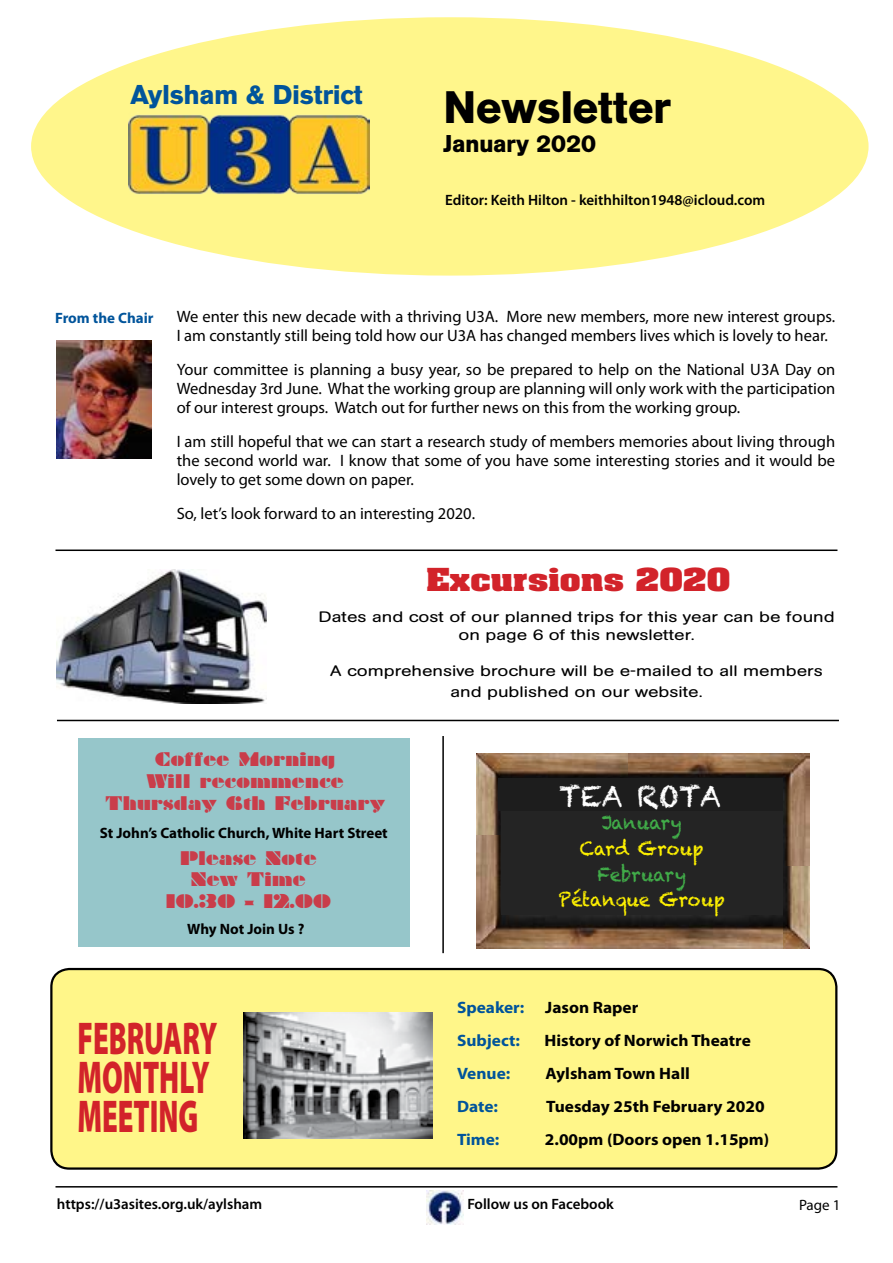
<style>
.page{position:relative;width:893px;height:1263px;background:#fff}
.page>*{position:absolute;margin:0;border:0;box-sizing:border-box;transform-origin:0 0}
.t1{font:900 46.2px/39px "Myriad Pro";color:#d2232a;scale:.62 1}
.t2{font:700 45px "AG Old Face";color:#000}
.t3{font:28.35px "Chalkduster";color:#fff}
.t4{font:700 27px "AG Old Face";color:#00549b}
.t5{font:700 27px "Aachen";color:#d2232a;scale:1.25 1}
.t6{font:700 24px "AG Old Face";color:#000}
.t7{font:19.05px/25.8px "Chalkduster";color:#fff200;text-align:center;scale:.93 1}
.t8{font:18px/21.6px "Braggadocio";color:#c93d4a;text-align:center}
.t9{font:16.5px/19px "Myriad Pro";color:#000;text-align:justify}
.t10{font:700 16.5px "Myriad Pro";color:#000;scale:1.05 1}
.t11{font:700 16.5px "Myriad Pro";color:#00549b;scale:1.05 1}
.t12{font:15px/18px "AG Book Rounded";color:#000;text-align:center;scale:1.25 1}
.t13{font:600 15px "Myriad Pro";color:#000}
.t14{font:700 15px "Myriad Pro";color:#000}
.t15{font:700 15px "Myriad Pro";color:#00549b}
.t16{font:15px "Myriad Pro";color:#000}
.s1{color:#41ad49}
</style>
<div class="page">
<img style="left:782px;top:866px;width:27px;height:82px">
<div style="left:31px;top:17px;width:837px;height:259px;background:#fff68b;border-radius:50%"></div>
<img style="left:128px;top:114px;width:241px;height:81px">
<img style="left:57px;top:340px;width:94px;height:119px">
<div style="left:51px;top:969px;width:785px;height:199px;background:#fff689;border-radius:18px"></div>
<div style="left:50px;top:968px;width:787px;height:202px;border:2px solid #000;border-radius:18px"></div>
<hr style="left:56px;top:1186px;width:781px;height:1px;background:#000">
<img style="left:476px;top:753px;width:152px;height:82px">
<img style="left:476px;top:835px;width:306px;height:113px">
<img style="left:628px;top:753px;width:181px;height:113px">
<div style="left:498px;top:778px;width:284px;height:33px;background:#1d1d1d"></div>
<img style="left:427px;top:1190px;width:36px;height:34px">
<hr style="left:442px;top:736px;width:2px;height:217px;background:#000">
<div style="left:501px;top:811px;width:281px;height:104px;background:#242424"></div>
<div style="left:78px;top:738px;width:332px;height:209px;background:#96c6ca"></div>
<img style="left:243px;top:1013px;width:189px;height:125px">
<hr style="left:57px;top:720px;width:782px;height:1px;background:#000">
<hr style="left:56px;top:549px;width:781px;height:2px;background:#000">
<img style="left:56px;top:569px;width:211px;height:134px">
<p class="t4" style="left:130px;top:78px;width:234px">Aylsham &amp; District</p>
<p class="t2" style="left:443px;top:80px;width:228px">Newsletter</p>
<p class="t6" style="left:443px;top:129px;width:154px">January 2020</p>
<p class="t13" style="left:445px;top:192px;width:322px">Editor: Keith Hilton - keithhilton1948@icloud.com</p>
<p class="t15" style="left:55px;top:310px;width:100px">From the Chair</p>
<p class="t9" style="left:177px;top:307px;width:660px">We enter this new decade with a thriving U3A. More new members, more new interest groups.<br>I am constantly still being told how our U3A has changed members lives which is lovely to hear.</p>
<p class="t9" style="left:177px;top:360px;width:660px">Your committee is planning a busy year, so be prepared to help on the National U3A Day on Wednesday 3rd June. What the working group are planning will only work with the participation of our interest groups. Watch out for further news on this from the working group.</p>
<p class="t9" style="left:177px;top:432px;width:660px">I am still hopeful that we can start a research study of members memories about living through the second world war. I know that some of you have some interesting stories and it would be lovely to get some down on paper.</p>
<p class="t9" style="left:177px;top:504px;width:300px">So, let’s look forward to an interesting 2020.</p>
<p class="t5" style="left:426px;top:560px;width:244px">Excursions 2020</p>
<p class="t12" style="left:319px;top:608px;width:414px">Dates and cost of our planned trips for this year can be found on page 6 of this newsletter.</p>
<p class="t12" style="left:330px;top:660px;width:395px;line-height:21.6px">A comprehensive brochure will be e-mailed to all members and published on our website.</p>
<p class="t8" style="left:105px;top:749px;width:281px">Coffee Morning<br>Will recommence<br>Thursday 6th February</p>
<p class="t14" style="left:100px;top:825px;width:289px">St John’s Catholic Church, White Hart Street</p>
<p class="t8" style="left:165px;top:847px;width:167px">Please Note<br>New Time<br>10.30 - 12.00</p>
<p class="t14" style="left:187px;top:920px;width:119px">Why Not Join Us ?</p>
<p class="t1" style="left:77px;top:1019px;width:227px">FEBRUARY<br>MONTHLY<br>MEETING</p>
<p class="t3" style="left:559px;top:780px;width:164px">TEA ROTA</p>
<p class="t7" style="left:559px;top:809px;width:180px"><span class="s1">January<br></span>Card Group<br><span class="s1">February<br></span>Pétanque Group</p>
<p class="t11" style="left:457px;top:998px;width:66px">Speaker:</p>
<p class="t10" style="left:545px;top:998px;width:90px">Jason Raper</p>
<p class="t11" style="left:457px;top:1031px;width:61px">Subject:</p>
<p class="t10" style="left:544px;top:1031px;width:198px">History of Norwich Theatre</p>
<p class="t11" style="left:457px;top:1064px;width:52px">Venue:</p>
<p class="t10" style="left:545px;top:1064px;width:139px">Aylsham Town Hall</p>
<p class="t11" style="left:457px;top:1097px;width:41px">Date:</p>
<p class="t10" style="left:546px;top:1097px;width:209px">Tuesday 25th February 2020</p>
<p class="t11" style="left:457px;top:1130px;width:42px">Time:</p>
<p class="t10" style="left:545px;top:1130px;width:215px">2.00pm (Doors open 1.15pm)</p>
<p class="t13" style="left:57px;top:1196px;width:207px">https://u3asites.org.uk/aylsham</p>
<p class="t16" style="left:799px;top:1197px;width:43px">Page 1</p>
<p class="t13" style="left:467px;top:1196px;width:148px">Follow us on Facebook</p>
</div>
